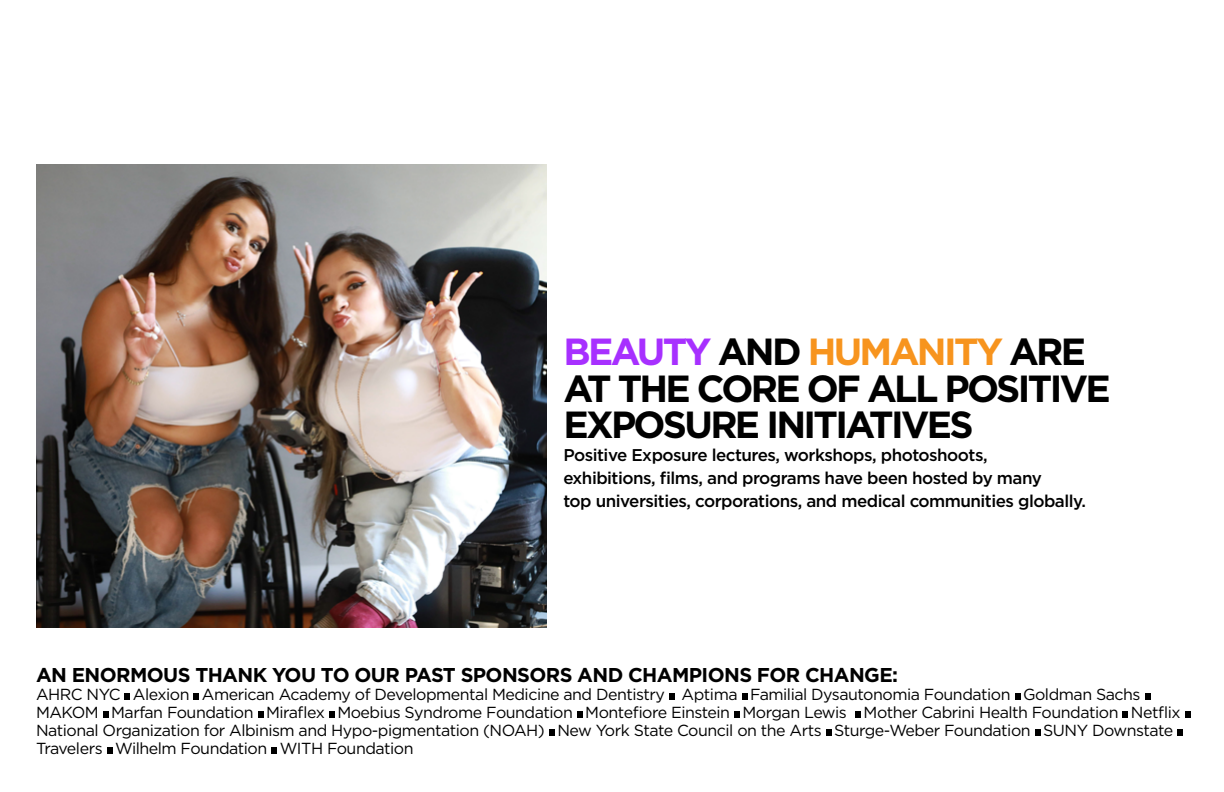
<style>
.page{position:relative;width:1224px;height:792px;background:#fff}
.page>*{position:absolute;margin:0;border:0;box-sizing:border-box;transform-origin:0 0}
.t1{font:60px "Gotham";color:#000}
.t2{font:700 37.8px/36.5px "Gotham";letter-spacing:-.07em;color:#000}
.t3{font:700 20px "Gotham";letter-spacing:-.03em;color:#000}
.t4{font:500 17px/23px "Gotham";letter-spacing:-.03em;color:#000}
.t5{font:16px "Gotham";letter-spacing:-.03em;color:#000}
.s1{color:#a730ff}
.s2{color:#f7941e}
</style>
<div class="page">
<img style="left:36px;top:165px;width:511px;height:462px">
<h2 class="t2" style="left:563px;top:333px;width:549px"><span class="s1">BEAUTY</span> AND <span class="s2">HUMANITY</span> ARE<br>AT THE CORE OF ALL POSITIVE<br>EXPOSURE INITIATIVES</h2>
<p class="t4" style="left:563px;top:443px;width:524px">Positive Exposure lectures, workshops, photoshoots,<br>exhibitions, films, and programs have been hosted by many<br>top universities, corporations, and medical communities globally.</p>
<p class="t3" style="left:36px;top:662px;width:864px">AN ENORMOUS THANK YOU TO OUR PAST SPONSORS AND CHAMPIONS FOR CHANGE:</p>
<p class="t5" style="left:36px;top:684px;width:86px">AHRC NYC</p>
<h1 class="t1" style="left:120px;top:640px;width:16px">.</h1>
<p class="t5" style="left:133px;top:684px;width:58px">Alexion</p>
<h1 class="t1" style="left:189px;top:640px;width:16px">.</h1>
<p class="t5" style="left:202px;top:684px;width:464px">American Academy of Developmental Medicine and Dentistry</p>
<h1 class="t1" style="left:664px;top:640px;width:16px">.</h1>
<p class="t5" style="left:682px;top:684px;width:58px">Aptima</p>
<h1 class="t1" style="left:737px;top:640px;width:16px">.</h1>
<p class="t5" style="left:750px;top:684px;width:262px">Familial Dysautonomia Foundation</p>
<h1 class="t1" style="left:1010px;top:640px;width:16px">.</h1>
<p class="t5" style="left:1023px;top:684px;width:119px">Goldman Sachs</p>
<h1 class="t1" style="left:1140px;top:640px;width:16px">.</h1>
<p class="t5" style="left:36px;top:702px;width:64px">MAKOM</p>
<h1 class="t1" style="left:98px;top:658px;width:16px">.</h1>
<p class="t5" style="left:111px;top:702px;width:144px">Marfan Foundation</p>
<h1 class="t1" style="left:253px;top:658px;width:16px">.</h1>
<p class="t5" style="left:266px;top:702px;width:60px">Miraflex</p>
<h1 class="t1" style="left:324px;top:658px;width:16px">.</h1>
<p class="t5" style="left:337px;top:702px;width:237px">Moebius Syndrome Foundation</p>
<h1 class="t1" style="left:572px;top:658px;width:16px">.</h1>
<p class="t5" style="left:585px;top:702px;width:146px">Montefiore Einstein</p>
<h1 class="t1" style="left:730px;top:658px;width:16px">.</h1>
<p class="t5" style="left:743px;top:702px;width:106px">Morgan Lewis</p>
<h1 class="t1" style="left:851px;top:658px;width:16px">.</h1>
<p class="t5" style="left:864px;top:702px;width:256px">Mother Cabrini Health Foundation</p>
<h1 class="t1" style="left:1118px;top:658px;width:16px">.</h1>
<p class="t5" style="left:1131px;top:702px;width:51px">Netflix</p>
<h1 class="t1" style="left:1180px;top:658px;width:16px">.</h1>
<p class="t5" style="left:36px;top:720px;width:510px">National Organization for Albinism and Hypo-pigmentation (NOAH)</p>
<h1 class="t1" style="left:544px;top:676px;width:16px">.</h1>
<p class="t5" style="left:557px;top:720px;width:266px">New York State Council on the Arts</p>
<h1 class="t1" style="left:821px;top:676px;width:16px">.</h1>
<p class="t5" style="left:834px;top:720px;width:198px">Sturge-Weber Foundation</p>
<h1 class="t1" style="left:1030px;top:676px;width:16px">.</h1>
<p class="t5" style="left:1043px;top:720px;width:132px">SUNY Downstate</p>
<h1 class="t1" style="left:1173px;top:676px;width:16px">.</h1>
<p class="t5" style="left:36px;top:738px;width:68px">Travelers</p>
<h1 class="t1" style="left:102px;top:694px;width:16px">.</h1>
<p class="t5" style="left:115px;top:738px;width:154px">Wilhelm Foundation</p>
<h1 class="t1" style="left:267px;top:694px;width:16px">.</h1>
<p class="t5" style="left:280px;top:738px;width:135px">WITH Foundation</p>
</div>
